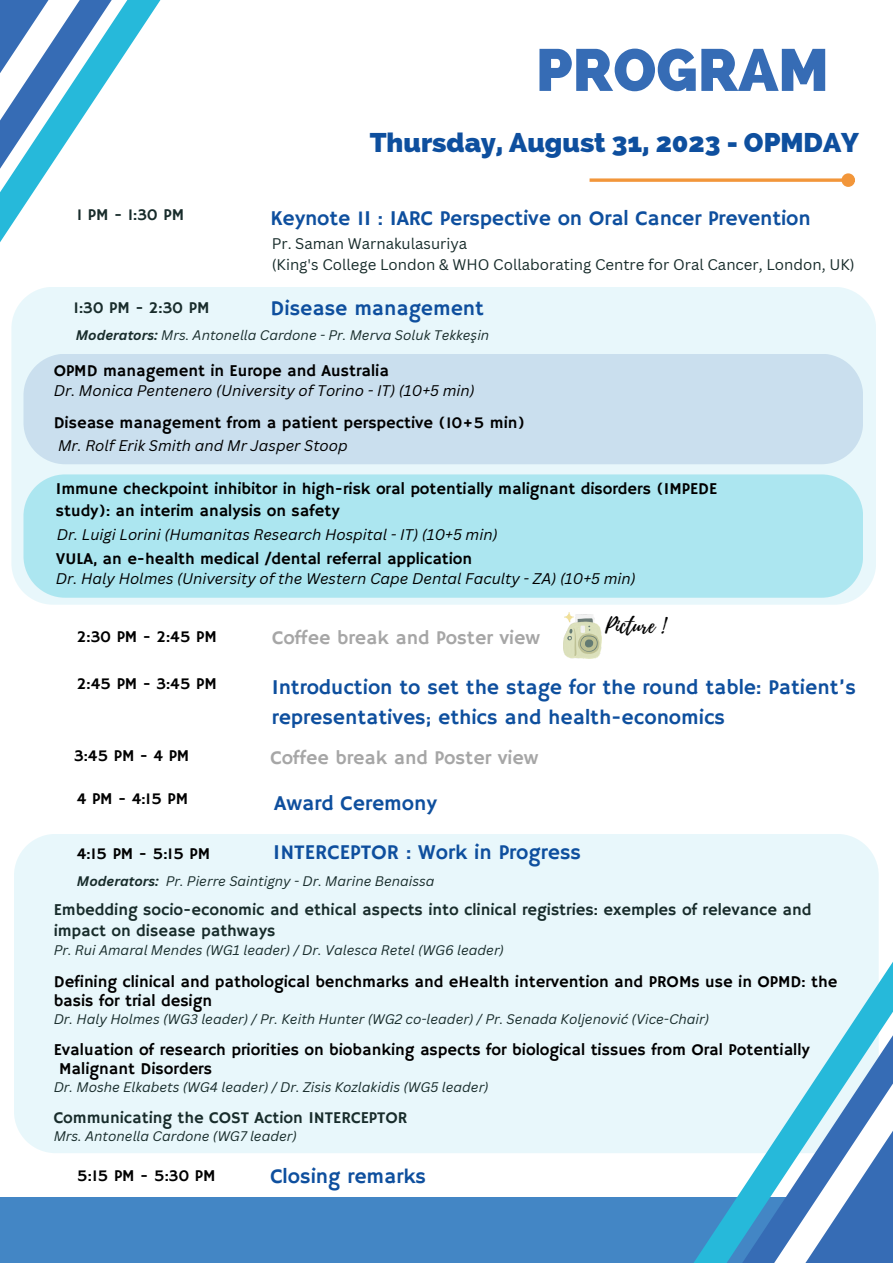
<style>
.page{position:relative;width:893px;height:1264px;background:#fff}
.page>*{position:absolute;margin:0;border:0;box-sizing:border-box;transform-origin:0 0}
.t1{font:800 59.25px "Raleway";color:#366cb5}
.t2{font:800 27.15px "Raleway";color:#0e4f9e}
.t3{font:21px/30.3px "Hammersmith One";color:#0e4f9e}
.t4{font:21px "Playlist Script";color:#000}
.t5{font:19.5px "Hammersmith One";color:#a6a6a6}
.t6{font:16.5px/19px "Hammersmith One";color:#000}
.t7{font:16.5px/21px "Hammersmith One";color:#182c2b}
.t8{font:italic 15px "Canva Sans";color:#000}
.t9{font:15px "Canva Sans";color:#182c2b}
.t10{font:italic 13.5px "Canva Sans";color:#182c2b}
.s1{font-weight:700}
</style>
<div class="page">
<div style="left:11px;top:287px;width:865px;height:317px;background:#e8f7fb"></div>
<div style="left:14px;top:834px;width:864px;height:319px;background:#e8f7fb"></div>
<svg style="left:589px;top:178px;width:252px;height:4px"></svg>
<div style="left:843px;top:175px;width:10px;height:10px;background:#f2963a;border-radius:50%"></div>
<div style="left:841px;top:173px;width:13px;height:14px;border:3px solid #f2963a;border-radius:50%"></div>
<div style="left:23px;top:354px;width:840px;height:110px;background:#cadfee"></div>
<div style="left:23px;top:474px;width:840px;height:123px;background:#ace6f0"></div>
<img style="left:563px;top:612px;width:39px;height:46px">
<div style="left:0;top:1196px;width:892px;height:66px;background:#4386c5"></div>
<svg style="left:563px;top:931px;width:329px;height:266px;background:#e5f6fa"></svg>
<svg style="left:675px;top:1025px;width:217px;height:237px"></svg>
<svg style="left:0;top:0;width:161px;height:242px"></svg>
<p class="t1" style="left:536px;top:35px;width:294px">PROGRAM</p>
<p class="t7" style="left:77px;top:205px;width:109px">1 PM - 1:30 PM</p>
<p class="t2" style="left:370px;top:126px;width:490px">Thursday, August 31, 2023 - OPMDAY</p>
<p class="t3" style="left:270px;top:204px;width:541px">Keynote 1I : IARC Perspective on Oral Cancer Prevention</p>
<p class="t9" style="left:272px;top:232px;width:197px">Pr. Saman Warnakulasuriya</p>
<p class="t9" style="left:272px;top:254px;width:584px">(King's College London &amp; WHO Collaborating Centre for Oral Cancer, London, UK)</p>
<p class="t7" style="left:73px;top:297px;width:137px">1:30 PM - 2:30 PM</p>
<p class="t3" style="left:270px;top:294px;width:215px">Disease management</p>
<p class="t10" style="left:76px;top:326px;width:415px"><span class="s1">Moderators:</span> Mrs. Antonella Cardone - Pr. Merva Soluk Tekkeşin</p>
<p class="t6" style="left:54px;top:361px;width:337px">OPMD management in Europe and Australia</p>
<p class="t6" style="left:54px;top:413px;width:473px">Disease management from a patient perspective (10+5 min)</p>
<p class="t8" style="left:54px;top:380px;width:422px">Dr. Monica Pentenero (University of Torino - IT) (10+5 min)</p>
<p class="t8" style="left:58px;top:435px;width:291px">Mr. Rolf Erik Smith and Mr Jasper Stoop</p>
<p class="t6" style="left:56px;top:478px;width:663px;line-height:22.5px">Immune checkpoint inhibitor in high-risk oral potentially malignant disorders (IMPEDE study): an interim analysis on safety</p>
<p class="t8" style="left:57px;top:524px;width:442px">Dr. Luigi Lorini (Humanitas Research Hospital - IT) (10+5 min)</p>
<p class="t6" style="left:56px;top:550px;width:418px">VULA, an e-health medical /dental referral application</p>
<p class="t8" style="left:56px;top:568px;width:581px">Dr. Haly Holmes (University of the Western Cape Dental Faculty - ZA) (10+5 min)</p>
<p class="t6" style="left:77px;top:627px;width:141px">2:30 PM - 2:45 PM</p>
<p class="t5" style="left:272px;top:626px;width:269px">Coffee break and Poster view</p>
<p class="t4" style="left:605px;top:610px;width:62px">Picture !</p>
<p class="t6" style="left:77px;top:675px;width:141px">2:45 PM - 3:45 PM</p>
<p class="t3" style="left:272px;top:672px;width:585px">Introduction to set the stage for the round table: Patient’s representatives; ethics and health-economics</p>
<p class="t6" style="left:74px;top:747px;width:117px">3:45 PM - 4 PM</p>
<p class="t6" style="left:77px;top:790px;width:113px">4 PM - 4:15 PM</p>
<p class="t6" style="left:77px;top:844px;width:135px">4:15 PM - 5:15 PM</p>
<p class="t5" style="left:270px;top:746px;width:269px">Coffee break and Poster view</p>
<p class="t3" style="left:274px;top:788px;width:164px">Award Ceremony</p>
<p class="t3" style="left:273px;top:838px;width:309px">INTERCEPTOR : Work in Progress</p>
<p class="t10" style="left:77px;top:871px;width:359px"><span class="s1">Moderators:</span> Pr. Pierre Saintigny - Dr. Marine Benaissa</p>
<p class="t7" style="left:54px;top:899px;width:759px">Embedding socio-economic and ethical aspects into clinical registries: exemples of relevance and impact on disease pathways</p>
<p class="t10" style="left:54px;top:940px;width:452px">Pr. Rui Amaral Mendes (WG1 leader) / Dr. Valesca Retel (WG6 leader)</p>
<p class="t6" style="left:54px;top:972px;width:785px">Defining clinical and pathological benchmarks and eHealth intervention and PROMs use in OPMD: the basis for trial design</p>
<p class="t10" style="left:54px;top:1009px;width:657px">Dr. Haly Holmes (WG3 leader) / Pr. Keith Hunter (WG2 co-leader) / Pr. Senada Koljenović (Vice-Chair)</p>
<p class="t6" style="left:59px;top:1040px;width:752px;text-indent:-5px">Evaluation of research priorities on biobanking aspects for biological tissues from Oral Potentially<br>Malignant Disorders</p>
<p class="t10" style="left:54px;top:1077px;width:436px">Dr. Moshe Elkabets (WG4 leader) / Dr. Zisis Kozlakidis (WG5 leader)</p>
<p class="t7" style="left:54px;top:1108px;width:355px">Communicating the COST Action INTERCEPTOR</p>
<p class="t10" style="left:54px;top:1126px;width:245px">Mrs. Antonella Cardone (WG7 leader)</p>
<p class="t6" style="left:77px;top:1166px;width:140px">5:15 PM - 5:30 PM</p>
<p class="t3" style="left:270px;top:1162px;width:157px">Closing remarks</p>
</div>
